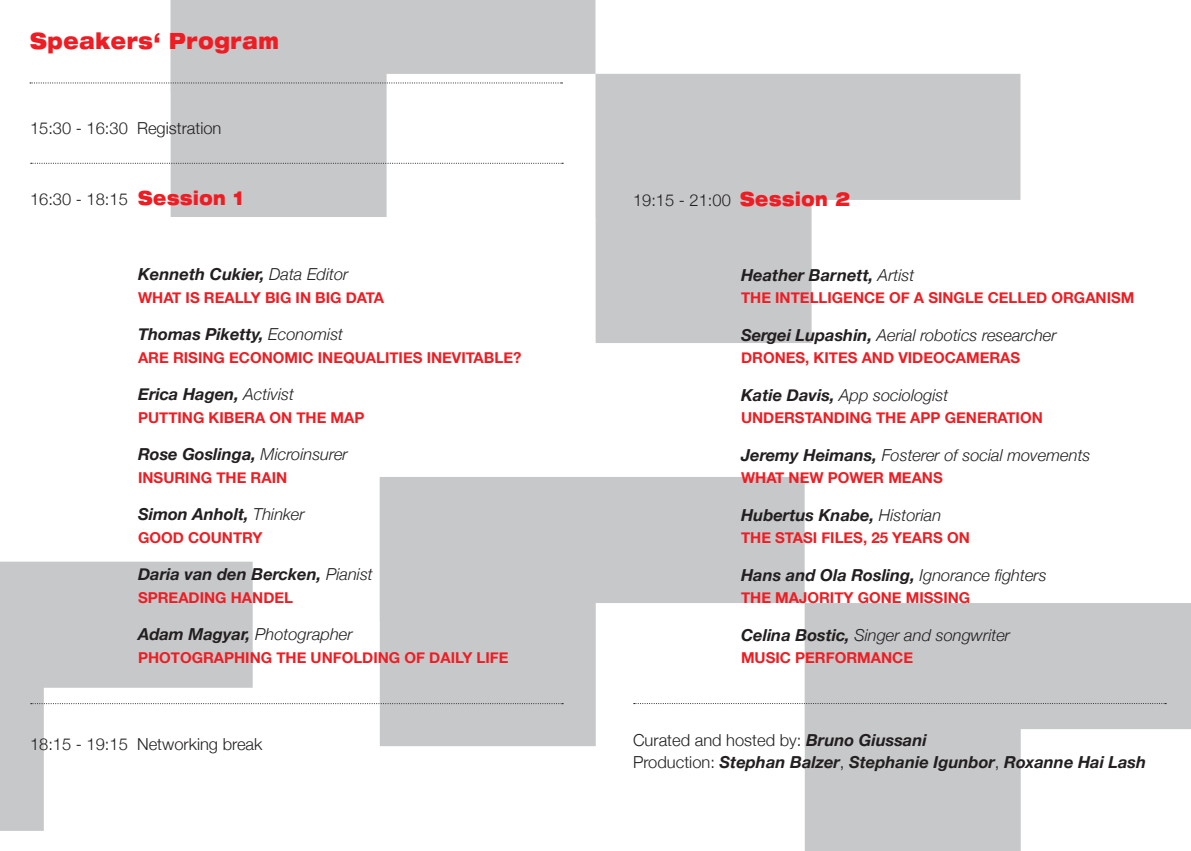
<style>
.page{position:relative;width:1191px;height:851px;background:#fff}
.page>*{position:absolute;margin:0;border:0;box-sizing:border-box;transform-origin:0 0}
.t1{font:900 expanded 22.5px "Helvetica Neue";letter-spacing:.04em;color:#ee1d23;scale:.78 1}
.t2{font:italic 700 16.5px/22.5px "Helvetica Neue";color:#231f20}
.t3{font:italic 300 16.5px "Helvetica Neue";color:#231f20}
.t4{font:300 16.5px "Helvetica Neue";color:#231f20}
.t5{font:700 15px "Helvetica Neue";color:#ee1d23}
.s1{font-weight:900;font-stretch:expanded;font-size:19.5px;color:#ee1d23}
.s2{font-weight:300}
.s3{font-weight:700}
.s4{font-weight:300;font-style:normal}
</style>
<div class="page">
<svg style="left:380px;top:477px;width:424px;height:269px;fill:#c7c8ca"></svg>
<svg style="left:595px;top:74px;width:425px;height:269px;fill:#c7c8ca"></svg>
<svg style="left:170px;top:0;width:425px;height:217px;fill:#c7c8ca"></svg>
<svg style="left:804px;top:603px;width:387px;height:247px;fill:#c7c8ca"></svg>
<svg style="left:0;top:561px;width:253px;height:269px;fill:#c7c8ca"></svg>
<svg style="left:30px;top:82px;width:532px;height:1px"></svg>
<svg style="left:31px;top:163px;width:532px;height:1px"></svg>
<svg style="left:31px;top:703px;width:532px;height:1px"></svg>
<svg style="left:634px;top:703px;width:532px;height:1px"></svg>
<h1 class="t1" style="left:30px;top:26px;width:320px">Speakers‘ Program</h1>
<p class="t4" style="left:30px;top:115px;width:193px">15:30 - 16:30 Registration</p>
<p class="t4" style="left:30px;top:186px;width:215px">16:30 - 18:15 <span class="s1">Session 1</span></p>
<p class="t2" style="left:138px;top:263px;width:212px">Kenneth Cukier, <span class="s2">Data Editor</span></p>
<p class="t5" style="left:138px;top:284px;width:247px">WHAT IS REALLY BIG IN BIG DATA</p>
<p class="t2" style="left:138px;top:323px;width:207px">Thomas Piketty, <span class="s2">Economist</span></p>
<p class="t5" style="left:138px;top:344px;width:385px">ARE RISING ECONOMIC INEQUALITIES INEVITABLE?</p>
<p class="t2" style="left:138px;top:383px;width:157px">Erica Hagen, <span class="s2">Activist</span></p>
<p class="t5" style="left:138px;top:404px;width:228px">PUTTING KIBERA ON THE MAP</p>
<p class="t2" style="left:138px;top:443px;width:211px">Rose Goslinga, <span class="s2">Microinsurer</span></p>
<p class="t5" style="left:138px;top:464px;width:151px">INSURING THE RAIN</p>
<p class="t2" style="left:138px;top:503px;width:168px">Simon Anholt, <span class="s2">Thinker</span></p>
<p class="t5" style="left:138px;top:524px;width:126px">GOOD COUNTRY</p>
<p class="t2" style="left:138px;top:563px;width:236px">Daria van den Bercken, <span class="s2">Pianist</span></p>
<p class="t5" style="left:138px;top:584px;width:157px">SPREADING HANDEL</p>
<p class="t3" style="left:138px;top:621px;width:216px"><span class="s3">Adam Magyar,</span> Photographer</p>
<p class="t5" style="left:138px;top:644px;width:372px">PHOTOGRAPHING THE UNFOLDING OF DAILY LIFE</p>
<p class="t4" style="left:30px;top:730px;width:234px">18:15 - 19:15 Networking break</p>
<p class="t4" style="left:633px;top:186px;width:218px">19:15 - 21:00 <span class="s1">Session 2</span></p>
<p class="t2" style="left:741px;top:263px;width:175px">Heather Barnett, <span class="s2">Artist</span></p>
<p class="t5" style="left:741px;top:284px;width:395px">THE INTELLIGENCE OF A SINGLE CELLED ORGANISM</p>
<p class="t3" style="left:741px;top:322px;width:317px"><span class="s3">Sergei Lupashin,</span> Aerial robotics researcher</p>
<p class="t5" style="left:741px;top:344px;width:281px">DRONES, KITES AND VIDEOCAMERAS</p>
<p class="t3" style="left:741px;top:382px;width:209px"><span class="s3">Katie Davis,</span> App sociologist</p>
<p class="t5" style="left:741px;top:404px;width:303px">UNDERSTANDING THE APP GENERATION</p>
<p class="t3" style="left:741px;top:442px;width:351px"><span class="s3">Jeremy Heimans,</span> Fosterer of social movements</p>
<p class="t5" style="left:741px;top:464px;width:203px">WHAT NEW POWER MEANS</p>
<p class="t2" style="left:741px;top:503px;width:202px">Hubertus Knabe, <span class="s2">Historian</span></p>
<p class="t5" style="left:741px;top:524px;width:230px">THE STASI FILES, 25 YEARS ON</p>
<p class="t2" style="left:741px;top:563px;width:307px">Hans and Ola Rosling, <span class="s2">Ignorance fighters</span></p>
<p class="t5" style="left:741px;top:584px;width:231px">THE MAJORITY GONE MISSING</p>
<p class="t3" style="left:741px;top:622px;width:270px"><span class="s3">Celina Bostic,</span> Singer and songwriter</p>
<p class="t5" style="left:741px;top:644px;width:173px">MUSIC PERFORMANCE</p>
<p class="t2" style="left:633px;top:728px;width:515px"><span class="s4">Curated and hosted by:</span> Bruno Giussani<br><span class="s4">Production:</span> Stephan Balzer<span class="s4">,</span> Stephanie Igunbor<span class="s4">,</span> Roxanne Hai Lash</p>
</div>
